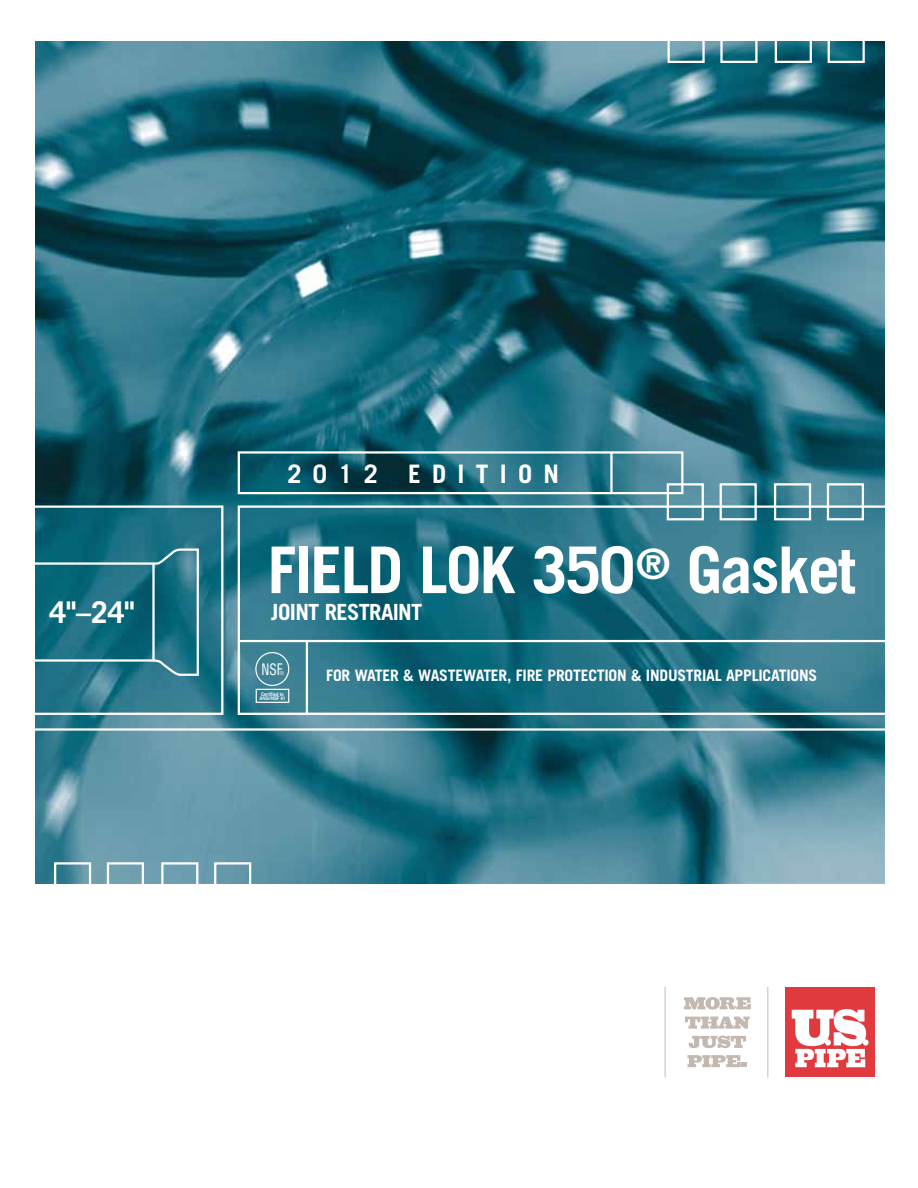
<style>
.page{position:relative;width:918px;height:1188px;background:#fff}
.page>*{position:absolute;margin:0;border:0;box-sizing:border-box;transform-origin:0 0}
.t1{font:700 64.5px "Trade Gothic";letter-spacing:-.03em;color:#fff}
.t2{font:700 30px "Trade Gothic";color:#fff}
.t3{font:700 25.5px "Trade Gothic";letter-spacing:.44em;color:#fff}
.t4{font:700 22.35px "Trade Gothic";letter-spacing:-.03em;color:#fff}
.t5{font:700 15.75px "Trade Gothic";letter-spacing:-.015em;color:#fff}
.t6{font:condensed 15.45px "Helvetica";color:#fff;scale:.85 1}
.t7{font:condensed 5.1px "Helvetica";color:#fff}
.t8{font:700 4.95px/4.5px "Helvetica";letter-spacing:-.005em;color:#fff;text-align:center;scale:.85 1}
</style>
<div class="page">
<img style="left:36px;top:42px;width:848px;height:841px">
<div style="left:786px;top:987px;width:89px;height:90px;background:#e03a3e"></div>
<svg style="left:863px;top:1039px;width:6px;height:7px"></svg>
<svg style="left:792px;top:1009px;width:74px;height:58px"></svg>
<svg style="left:684px;top:997px;width:67px;height:13px"></svg>
<svg style="left:685px;top:1017px;width:65px;height:12px"></svg>
<svg style="left:689px;top:1036px;width:57px;height:12px"></svg>
<svg style="left:687px;top:1055px;width:60px;height:12px"></svg>
<hr style="left:768px;top:987px;width:1px;height:90px;background:#c3b9b1">
<hr style="left:665px;top:987px;width:1px;height:90px;background:#c3b9b1">
<div style="left:15px;top:506px;width:208px;height:209px;border:2px solid #fff"></div>
<div style="left:238px;top:506px;width:650px;height:209px;border:2px solid #fff"></div>
<hr style="left:238px;top:640px;width:656px;height:2px;background:#fff">
<hr style="left:306px;top:640px;width:2px;height:75px;background:#fff">
<div style="left:827px;top:483px;width:37px;height:37px;border:2px solid #fff"></div>
<div style="left:774px;top:483px;width:37px;height:37px;border:2px solid #fff"></div>
<div style="left:720px;top:483px;width:37px;height:37px;border:2px solid #fff"></div>
<div style="left:667px;top:483px;width:37px;height:37px;border:2px solid #fff"></div>
<div style="left:214px;top:862px;width:37px;height:37px;border:2px solid #fff"></div>
<div style="left:161px;top:862px;width:37px;height:37px;border:2px solid #fff"></div>
<div style="left:107px;top:862px;width:37px;height:37px;border:2px solid #fff"></div>
<div style="left:54px;top:862px;width:37px;height:37px;border:2px solid #fff"></div>
<div style="left:828px;top:26px;width:37px;height:37px;border:2px solid #fff"></div>
<div style="left:775px;top:26px;width:37px;height:37px;border:2px solid #fff"></div>
<div style="left:720px;top:26px;width:38px;height:37px;border:2px solid #fff"></div>
<div style="left:668px;top:26px;width:37px;height:37px;border:2px solid #fff"></div>
<div style="left:238px;top:451px;width:445px;height:43px;border:2px solid #fff"></div>
<hr style="left:610px;top:452px;width:3px;height:41px;background:#fff">
<hr style="left:22px;top:728px;width:863px;height:3px;background:#fff">
<div style="left:255px;top:652px;width:34px;height:34px;border:1px solid #fff;border-radius:50%"></div>
<div style="left:256px;top:689px;width:33px;height:14px;border:1px solid #fff"></div>
<svg style="left:15px;top:547px;width:185px;height:130px;background:#378191"></svg>
<hr style="left:152px;top:563px;width:3px;height:98px;background:#fff">
<h2 class="t2" style="left:49px;top:594px;width:87px">4"–24"</h2>
<h3 class="t3" style="left:288px;top:458px;width:273px">2012 EDITION</h3>
<h1 class="t1" style="left:268px;top:530px;width:590px">FIELD LOK 350<sup>®</sup> GASKET</h1>
<h3 class="t4" style="left:271px;top:598px;width:153px">JOINT RESTRAINT</h3>
<p class="t6" style="left:261px;top:660px;width:26px">NSF</p>
<p class="t7" style="left:280px;top:670px;width:6px">®</p>
<p class="t8" style="left:259px;top:692px;width:32px">Certified to<br>ANSI/NSF 61</p>
<p class="t5" style="left:326px;top:666px;width:492px">FOR WATER &amp; WASTEWATER, FIRE PROTECTION &amp; INDUSTRIAL APPLICATIONS</p>
</div>
